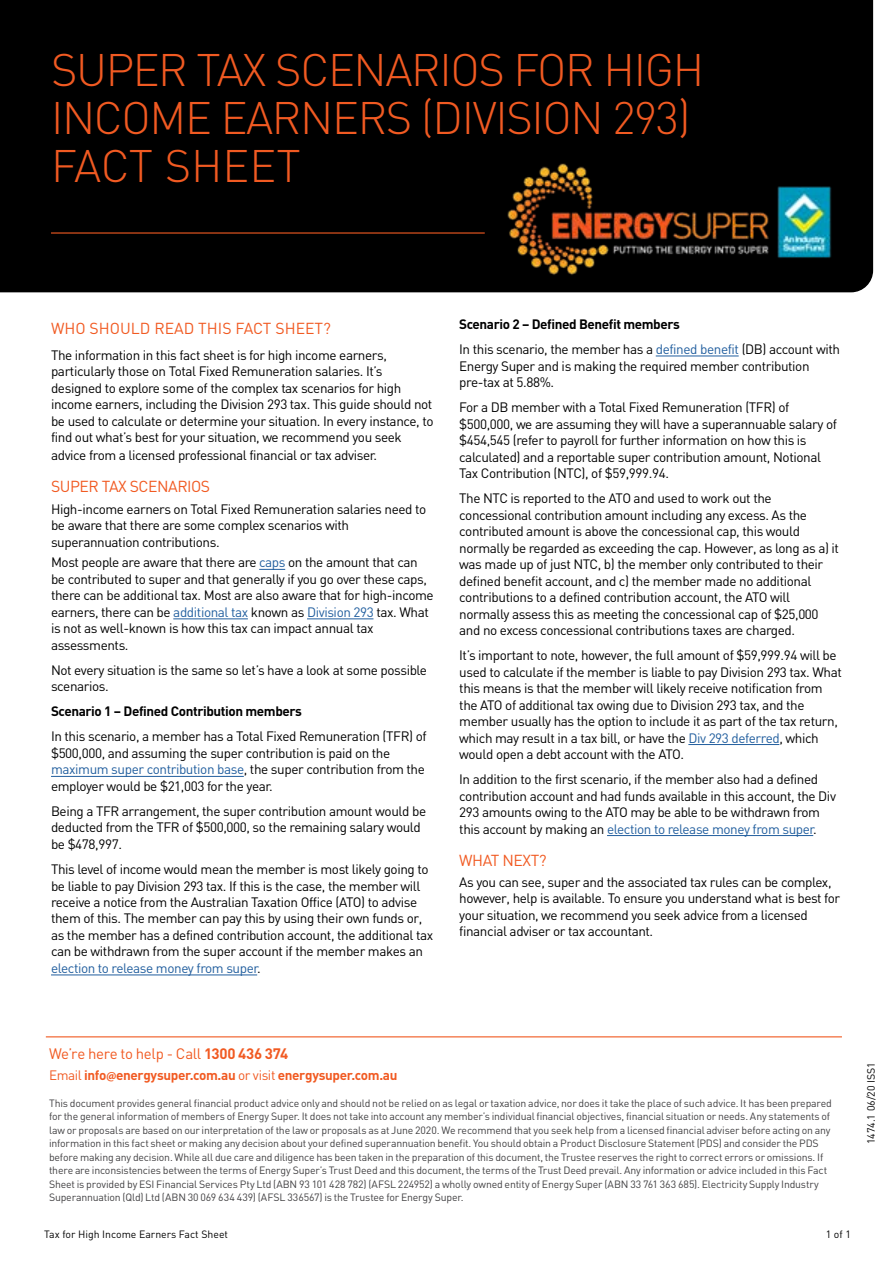
<style>
.page{position:relative;width:893px;height:1263px;background:#fff}
.page>*{position:absolute;margin:0;border:0;box-sizing:border-box;transform-origin:0 0}
.t1{font:300 45px/48px "DIN";letter-spacing:-.03em;color:#f15a22}
.t2{font:15.75px "DIN";color:#f15a22}
.t3{font:15.75px "DIN";letter-spacing:-.03em;color:#f15a22}
.t4{font:15px "DIN";letter-spacing:-.025em;color:#f15a22}
.t5{font:13.5px/16.5px "DIN";letter-spacing:-.03em;color:#000}
.t6{font:700 13.5px "DIN";letter-spacing:-.03em;color:#f15a22}
.t7{font:700 13.5px "DIN";letter-spacing:-.03em;color:#000}
.t8{font:10.5px/13.5px "DIN";letter-spacing:-.015em;color:#414042}
.t9{font:10.5px "DIN";color:#000}
.s1{color:#215e9e}
.s2{font-weight:700}
.s3{font-weight:400}
.s4{font-family:"Myriad Pro"}
</style>
<div class="page">
<svg style="left:259px;top:569px;width:26px;height:1px"></svg>
<hr style="left:173px;top:618px;width:75px;height:1px;background:#215e9e">
<hr style="left:307px;top:618px;width:66px;height:1px;background:#215e9e">
<hr style="left:51px;top:776px;width:193px;height:1px;background:#215e9e">
<hr style="left:51px;top:974px;width:206px;height:1px;background:#215e9e">
<hr style="left:656px;top:356px;width:83px;height:1px;background:#215e9e">
<hr style="left:688px;top:744px;width:91px;height:1px;background:#215e9e">
<hr style="left:607px;top:835px;width:206px;height:1px;background:#215e9e">
<div style="left:0;top:0;width:874px;height:293px;background:#000"></div>
<hr style="left:51px;top:232px;width:434px;height:2px;background:#f15a22">
<hr style="left:46px;top:1036px;width:796px;height:1px;background:#f15a22">
<img style="left:497px;top:151px;width:342px;height:130px">
<h1 class="t1" style="left:51px;top:45px;width:655px">SUPER TAX SCENARIOS FOR HIGH<br>INCOME EARNERS (DIVISION 293)<br>FACT SHEET</h1>
<p class="t2" style="left:51px;top:319px;width:281px">WHO SHOULD READ THIS FACT SHEET?</p>
<p class="t5" style="left:51px;top:347px;width:384px">The information in this fact sheet is for high income earners, particularly those on Total Fixed Remuneration salaries. It’s designed to explore some of the complex tax scenarios for high income earners, including the Division 293 tax. This guide should not be used to calculate or determine your situation. In every instance, to find out what’s best for your situation, we recommend you seek</p>
<p class="t5" style="left:51px;top:447px;width:328px">advice from a licensed professional financial or tax adviser.</p>
<p class="t3" style="left:51px;top:477px;width:161px">SUPER TAX SCENARIOS</p>
<p class="t5" style="left:51px;top:500px;width:377px">High-income earners on Total Fixed Remuneration salaries need to be aware that there are some complex scenarios with superannuation contributions.</p>
<p class="t5" style="left:51px;top:554px;width:384px">Most people are aware that there are <span class="s1">caps</span> on the amount that can be contributed to super and that generally if you go over these caps, there can be additional tax. Most are also aware that for high-income earners, there can be <span class="s1">additional tax</span> known as <span class="s1">Division 293</span> tax. What is not as well-known is how this tax can impact annual tax assessments.</p>
<p class="t5" style="left:51px;top:662px;width:378px">Not every situation is the same so let’s have a look at some possible scenarios.</p>
<p class="t7" style="left:51px;top:703px;width:252px">Scenario 1 – Defined Contribution members</p>
<p class="t5" style="left:51px;top:728px;width:377px">In this scenario, a member has a Total Fixed Remuneration (TFR) of $500,000, and assuming the super contribution is paid on the <span class="s1">maximum super contribution base</span>, the super contribution from the employer would be $21,003 for the year.</p>
<p class="t5" style="left:51px;top:803px;width:377px">Being a TFR arrangement, the super contribution amount would be deducted from the TFR of $500,000, so the remaining salary would be $478,997.</p>
<p class="t5" style="left:51px;top:861px;width:384px">This level of income would mean the member is most likely going to be liable to pay Division 293 tax. If this is the case, the member will receive a notice from the Australian Taxation Office (ATO) to advise them of this. The member can pay this by using their own funds or, as the member has a defined contribution account, the additional tax can be withdrawn from the super account if the member makes an <span class="s1">election to release money from super</span>.</p>
<p class="t5" style="left:459px;top:311px;width:382px;line-height:25px"><span class="s2">Scenario 2 – Defined Benefit members<br></span>In this scenario, the member has a <span class="s1">defined benefit</span> (DB) account with</p>
<p class="t5" style="left:459px;top:357px;width:352px">Energy Super and is making the required member contribution pre-tax at 5.88%.</p>
<p class="t5" style="left:459px;top:399px;width:379px">For a DB member with a Total Fixed Remuneration (TFR) of $500,000, we are assuming they will have a superannuable salary of $454,545 (refer to payroll for further information on how this is calculated) and a reportable super contribution amount, Notional Tax Contribution (NTC), of $59,999.94.</p>
<p class="t5" style="left:459px;top:490px;width:381px">The NTC is reported to the ATO and used to work out the concessional contribution amount including any excess. As the contributed amount is above the concessional cap, this would normally be regarded as exceeding the cap. However, as long as a) it was made up of just NTC, b) the member only contributed to their defined benefit account, and c) the member made no additional contributions to a defined contribution account, the ATO will normally assess this as meeting the concessional cap of $25,000 and no excess concessional contributions taxes are charged.</p>
<p class="t5" style="left:459px;top:647px;width:384px">It’s important to note, however, the full amount of $59,999.94 will be used to calculate if the member is liable to pay Division 293 tax. What this means is that the member will likely receive notification from the ATO of additional tax owing due to Division 293 tax, and the member usually has the option to include it as part of the tax return, which may result in a tax bill, or have the <span class="s1">Div 293 deferred</span>, which would open a debt account with the ATO.</p>
<p class="t5" style="left:459px;top:771px;width:378px">In addition to the first scenario, if the member also had a defined contribution account and had funds available in this account, the Div 293 amounts owing to the ATO may be able to be withdrawn from this account by making an <span class="s1">election to release money from super</span>.</p>
<p class="t3" style="left:459px;top:850px;width:89px">WHAT NEXT?</p>
<p class="t5" style="left:459px;top:873px;width:383px">As you can see, super and the associated tax rules can be complex, however, help is available. To ensure you understand what is best for your situation, we recommend you seek advice from a licensed financial adviser or tax accountant.</p>
<p class="t4" style="left:49px;top:1045px;width:241px">We’re here to help - Call <span class="s2">1300 436 374</span></p>
<p class="t6" style="left:49px;top:1066px;width:350px"><span class="s3">Email</span> info<span class="s4">@</span>energysuper.com.au <span class="s3">or visit</span> energysuper.com.au</p>
<p class="t8" style="left:49px;top:1096px;width:784px">This document provides general financial product advice only and should not be relied on as legal or taxation advice, nor does it take the place of such advice. It has been prepared for the general information of members of Energy Super. It does not take into account any member’s individual financial objectives, financial situation or needs. Any statements of law or proposals are based on our interpretation of the law or proposals as at June 2020. We recommend that you seek help from a licensed financial adviser before acting on any information in this fact sheet or making any decision about your defined superannuation benefit. You should obtain a Product Disclosure Statement (PDS) and consider the PDS before making any decision. While all due care and diligence has been taken in the preparation of this document, the Trustee reserves the right to correct errors or omissions. If there are inconsistencies between the terms of Energy Super’s Trust Deed and this document, the terms of the Trust Deed prevail. Any information or advice included in this Fact Sheet is provided by ESI Financial Services Pty Ltd (ABN 93 101 428 782) (AFSL 224952) a wholly owned entity of Energy Super (ABN 33 761 363 685). Electricity Supply Industry Superannuation (Qld) Ltd (ABN 30 069 634 439) (AFSL 336567) is the Trustee for Energy Super.</p>
<p class="t9" style="left:44px;top:1227px;width:185px">Tax for High Income Earners Fact Sheet</p>
<p class="t9" style="left:826px;top:1227px;width:27px">1 of 1</p>
<p class="t9" style="left:865px;top:1144px;width:83px;rotate:-90deg">1474.1 06/20 ISS1</p>
</div>
